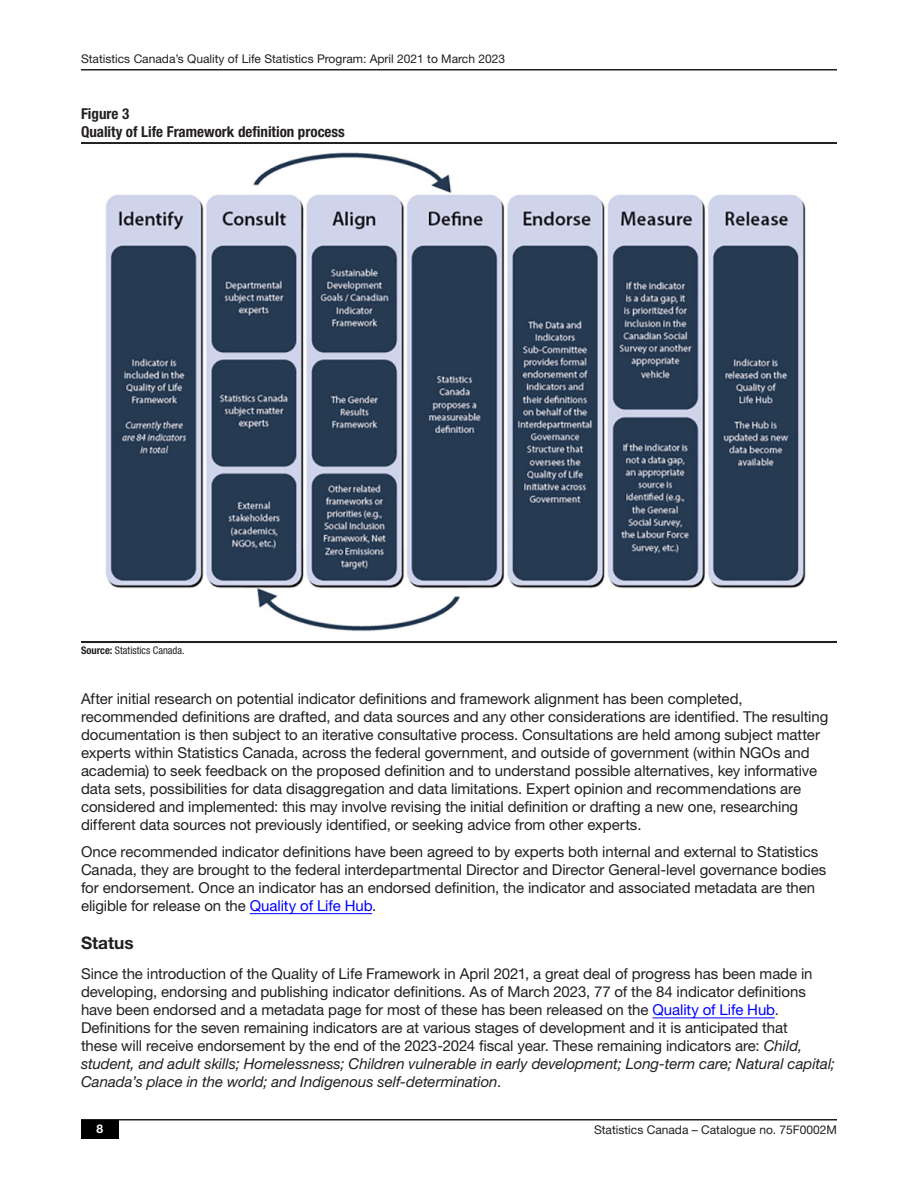
<style>
.page{position:relative;width:918px;height:1188px;background:#fff}
.page>*{position:absolute;margin:0;border:0;box-sizing:border-box;transform-origin:0 0}
.t1{font:700 17.25px "Helvetica Neue LT Std";color:#231f20}
.Text_Last{font:15px/18px "Helvetica Neue LT Std";letter-spacing:-.005em;color:#231f20}
.Text{font:15px/18px "Helvetica Neue LT Std";letter-spacing:-.005em;color:#231f20}
.Table_Header{font:700 condensed 15px "Helvetica Neue LT Std";color:#231f20}
.t2{font:12px "Helvetica Neue LT Std";color:#231f20}
.t3{font:700 12px "Helvetica Neue LT Std";color:#fff}
.TF_-_Note_Source{font:condensed 10.5px "Helvetica Neue LT Std";color:#231f20}
.s1{font-weight:700}
.s2{color:#00f}
.s3{font-style:italic}
</style>
<div class="page">
<hr style="left:81px;top:1119px;width:756px;height:1px;background:#231f20">
<div style="left:81px;top:1120px;width:38px;height:19px;background:#000"></div>
<hr style="left:81px;top:69px;width:756px;height:1px;background:#231f20">
<hr style="left:250px;top:913px;width:122px;height:1px;background:#00f">
<hr style="left:652px;top:1018px;width:123px;height:1px;background:#00f">
<hr style="left:81px;top:641px;width:756px;height:2px;background:#231f20">
<hr style="left:81px;top:142px;width:756px;height:2px;background:#231f20">
<img style="left:105px;top:152px;width:701px;height:480px">
<p class="t2" style="left:81px;top:51px;width:426px">Statistics Canada’s Quality of Life Statistics Program: April 2021 to March 2023</p>
<p class="Table_Header" style="left:81px;top:105px;width:50px">Figure 3</p>
<p class="Table_Header" style="left:81px;top:123px;width:265px">Quality of Life Framework definition process</p>
<p class="TF_-_Note_Source" style="left:81px;top:644px;width:105px"><span class="s1">Source:</span> Statistics Canada.</p>
<p class="Text" style="left:81px;top:689px;width:749px">After initial research on potential indicator definitions and framework alignment has been completed, recommended definitions are drafted, and data sources and any other considerations are identified. The resulting documentation is then subject to an iterative consultative process. Consultations are held among subject matter experts within Statistics Canada, across the federal government, and outside of government (within NGOs and academia) to seek feedback on the proposed definition and to understand possible alternatives, key informative data sets, possibilities for data disaggregation and data limitations. Expert opinion and recommendations are considered and implemented: this may involve revising the initial definition or drafting a new one, researching different data sources not previously identified, or seeking advice from other experts.</p>
<p class="Text_Last" style="left:81px;top:842px;width:747px">Once recommended indicator definitions have been agreed to by experts both internal and external to Statistics Canada, they are brought to the federal interdepartmental Director and Director General-level governance bodies for endorsement. Once an indicator has an endorsed definition, the indicator and associated metadata are then eligible for release on the <span class="s2">Quality of Life Hub</span>.</p>
<h2 class="t1" style="left:81px;top:932px;width:54px">Status</h2>
<p class="Text_Last" style="left:81px;top:964px;width:756px">Since the introduction of the Quality of Life Framework in April 2021, a great deal of progress has been made in developing, endorsing and publishing indicator definitions. As of March 2023, 77 of the 84 indicator definitions have been endorsed and a metadata page for most of these has been released on the <span class="s2">Quality of Life Hub</span>.<br>Definitions for the seven remaining indicators are at various stages of development and it is anticipated that<br>these will receive endorsement by the end of the 2023-2024 fiscal year. These remaining indicators are: <span class="s3">Child, student, and adult skills; Homelessness; Children vulnerable in early development; Long-term care; Natural capital; Canada’s place in the world; and Indigenous self-determination</span>.</p>
<p class="t3" style="left:97px;top:1122px;width:8px">8</p>
<p class="t2" style="left:594px;top:1122px;width:244px">Statistics Canada – Catalogue no. 75F0002M</p>
</div>
